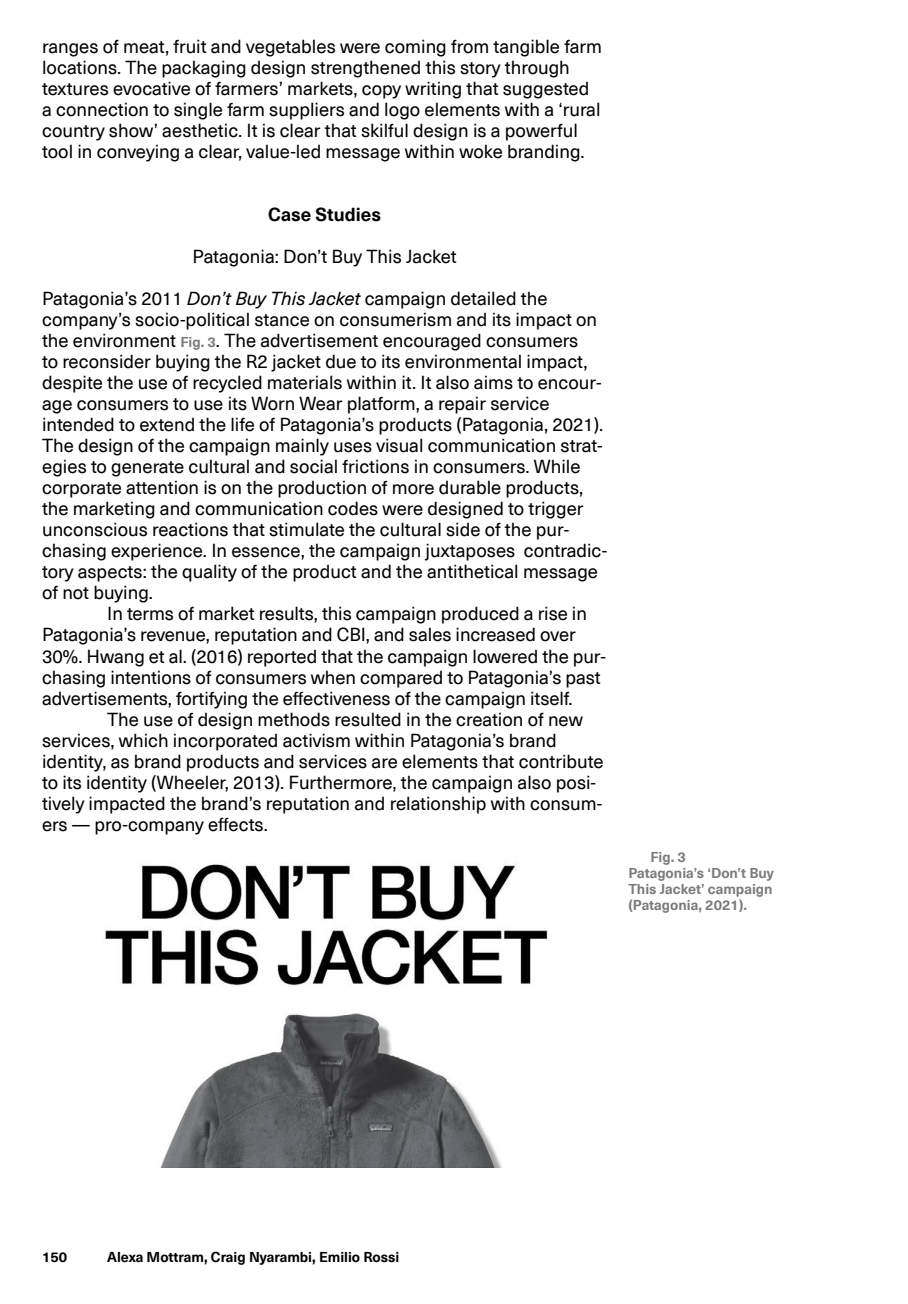
<style>
.page{position:relative;width:908px;height:1304px;background:#fff}
.page>*{position:absolute;margin:0;border:0;box-sizing:border-box;transform-origin:0 0}
.t1{font:18.4px/21px "Neue Haas Unica W1 G";color:#000}
.t2{font:700 18.4px "Neue Haas Unica W1 G";color:#000}
.t3{font:700 14px/15.8px "Neue Haas Unica W1 G";color:#7c7b7b}
.t4{font:700 14px "Neue Haas Unica W1 G";color:#000}
.s1{font-style:italic}
.s2{font-family:"Neue Haas Unica Pro";font-weight:700;font-size:14px;color:#7c7b7b}
</style>
<div class="page">
<img style="left:105px;top:864px;width:443px;height:303px">
<p class="t1" style="left:42px;top:35px;width:561px">ranges of meat, fruit and vegetables were coming from tangible farm locations. The packaging design strengthened this story through textures evocative of farmers’ markets, copy writing that suggested a connection to single farm suppliers and logo elements with a ‘rural country show’ aesthetic. It is clear that skilful design is a powerful tool in conveying a clear, value-led message within woke branding.</p>
<p class="t2" style="left:268px;top:200px;width:114px">Case Studies</p>
<p class="t1" style="left:192px;top:245px;width:266px">Patagonia: Don’t Buy This Jacket</p>
<p class="t1" style="left:42px;top:287px;width:566px">Patagonia’s 2011 <span class="s1">Don’t Buy This Jacket</span> campaign detailed the company’s socio-political stance on consumerism and its impact on the environment <span class="s2">Fig. 3</span>. The advertisement encouraged consumers<br>to reconsider buying the R2 jacket due to its environmental impact, despite the use of recycled materials within it. It also aims to encour&shy;age consumers to use its Worn Wear platform, a repair service intended to extend the life of Patagonia’s products (Patagonia, 2021).<br>The design of the campaign mainly uses visual communication strat&shy;egies to generate cultural and social frictions in consumers. While corporate attention is on the production of more durable products, the marketing and communication codes were designed to trigger unconscious reactions that stimulate the cultural side of the pur&shy;chasing experience. In essence, the campaign juxtaposes contradic&shy;tory aspects: the quality of the product and the antithetical message of not buying.</p>
<p class="t1" style="left:42px;top:602px;width:565px;text-indent:65px">In terms of market results, this campaign produced a rise in Patagonia’s revenue, reputation and CBI, and sales increased over 30%. Hwang et al. (2016) reported that the campaign lowered the pur&shy;chasing intentions of consumers when compared to Patagonia’s past advertisements, fortifying the effectiveness of the campaign itself.</p>
<p class="t1" style="left:42px;top:708px;width:562px;text-indent:65px">The use of design methods resulted in the creation of new services, which incorporated activism within Patagonia’s brand identity, as brand products and services are elements that contribute to its identity (Wheeler, 2013). Furthermore, the campaign also posi&shy;tively impacted the brand’s reputation and relationship with consum&shy;ers — pro-company effects.</p>
<p class="t3" style="left:628px;top:848px;width:147px;text-indent:22px">Fig. 3<br>Patagonia’s ‘Don’t Buy<br>This Jacket’ campaign (Patagonia, 2021).</p>
<p class="t4" style="left:42px;top:1246px;width:27px">150</p>
<p class="t4" style="left:107px;top:1246px;width:293px">Alexa Mottram, Craig Nyarambi, Emilio Rossi</p>
</div>
